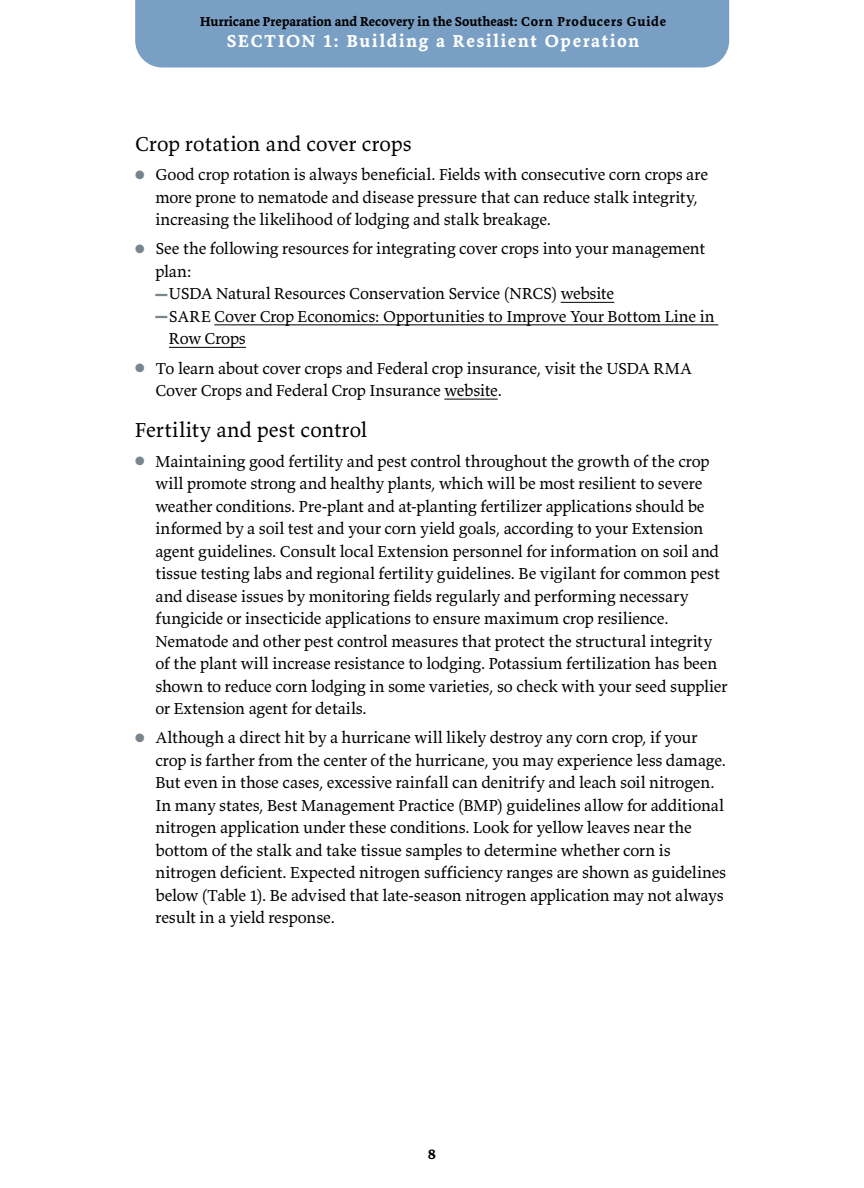
<style>
.page{position:relative;width:864px;height:1188px;background:#fff}
.page>*{position:absolute;margin:0;border:0;box-sizing:border-box;transform-origin:0 0}
.t1{font:21px "Valkyrie T3";letter-spacing:.005em;color:#000}
.t2{font:700 18px "Valkyrie T3";letter-spacing:.095em;color:#fff}
.t3{font:16.5px/22.5px "Valkyrie T3";letter-spacing:-.01em;color:#000}
.t4{font:700 15px "Valkyrie T3";color:#000}
.t5{font:700 13.5px "Valkyrie T3";letter-spacing:.005em;color:#000}
.s1{color:#79858d}
.s2{font-family:"Times New Roman";font-size:12px;color:#79858d}
</style>
<div class="page">
<div style="left:135px;top:0;width:594px;height:68px;background:#799fc4"></div>
<hr style="left:561px;top:302px;width:53px;height:1px;background:#000">
<hr style="left:214px;top:325px;width:504px;height:1px;background:#000">
<hr style="left:169px;top:347px;width:77px;height:1px;background:#000">
<hr style="left:444px;top:399px;width:54px;height:1px;background:#000">
<p class="t5" style="left:200px;top:13px;width:467px">Hurricane Preparation and Recovery in the Southeast: Corn Producers Guide</p>
<p class="t2" style="left:227px;top:30px;width:414px">SECTION 1: Building a Resilient Operation</p>
<p class="t1" style="left:135px;top:130px;width:278px">Crop rotation and cover crops</p>
<p class="t3" style="left:155px;top:163px;width:554px;text-indent:-20px"><span class="s1">●</span> Good crop rotation is always beneficial. Fields with consecutive corn crops are more prone to nematode and disease pressure that can reduce stalk integrity, increasing the likelihood of lodging and stalk breakage.</p>
<p class="t3" style="left:135px;top:237px;width:572px"><span class="s1">●</span> See the following resources for integrating cover crops into your management</p>
<p class="t3" style="left:155px;top:260px;width:38px">plan:</p>
<p class="t3" style="left:155px;top:282px;width:460px"><span class="s2">▬</span>USDA Natural Resources Conservation Service (NRCS) website</p>
<p class="t3" style="left:155px;top:305px;width:561px"><span class="s2">▬</span>SARE Cover Crop Economics: Opportunities to Improve Your Bottom Line in</p>
<p class="t3" style="left:169px;top:327px;width:78px">Row Crops</p>
<p class="t3" style="left:155px;top:356px;width:538px;text-indent:-20px"><span class="s1">●</span> To learn about cover crops and Federal crop insurance, visit the USDA RMA<br>Cover Crops and Federal Crop Insurance website.</p>
<p class="t1" style="left:135px;top:417px;width:234px">Fertility and pest control</p>
<p class="t3" style="left:155px;top:449px;width:573px;text-indent:-20px"><span class="s1">●</span> Maintaining good fertility and pest control throughout the growth of the crop will promote strong and healthy plants, which will be most resilient to severe weather conditions. Pre-plant and at-planting fertilizer applications should be informed by a soil test and your corn yield goals, according to your Extension agent guidelines. Consult local Extension personnel for information on soil and tissue testing labs and regional fertility guidelines. Be vigilant for common pest and disease issues by monitoring fields regularly and performing necessary fungicide or insecticide applications to ensure maximum crop resilience.<br>Nematode and other pest control measures that protect the structural integrity of the plant will increase resistance to lodging. Potassium fertilization has been shown to reduce corn lodging in some varieties, so check with your seed supplier or Extension agent for details.</p>
<p class="t3" style="left:155px;top:726px;width:572px;text-indent:-20px"><span class="s1">●</span> Although a direct hit by a hurricane will likely destroy any corn crop, if your crop is farther from the center of the hurricane, you may experience less damage.<br>But even in those cases, excessive rainfall can denitrify and leach soil nitrogen.<br>In many states, Best Management Practice (BMP) guidelines allow for additional nitrogen application under these conditions. Look for yellow leaves near the bottom of the stalk and take tissue samples to determine whether corn is nitrogen deficient. Expected nitrogen sufficiency ranges are shown as guidelines below (Table 1). Be advised that late-season nitrogen application may not always result in a yield response.</p>
<p class="t4" style="left:428px;top:1144px;width:10px">8</p>
</div>
